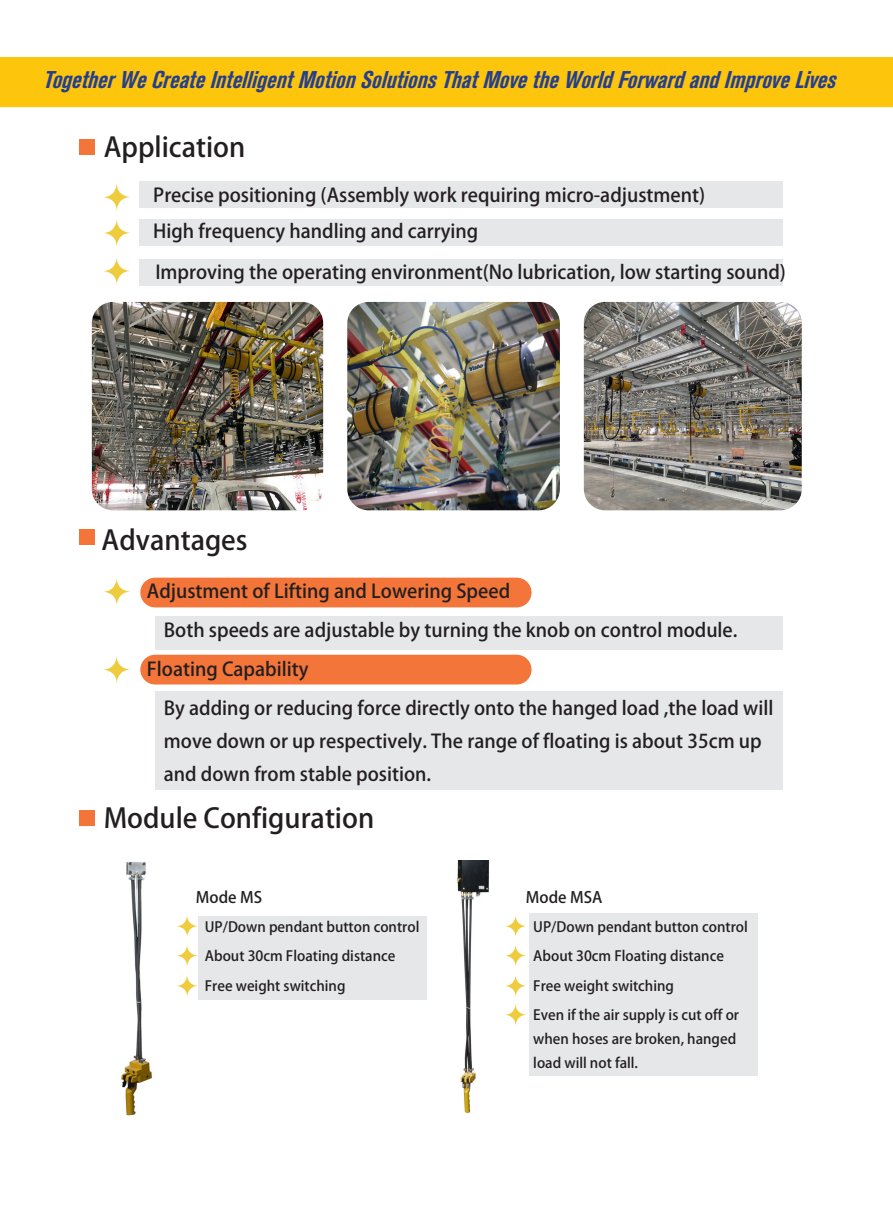
<style>
.page{position:relative;width:893px;height:1212px;background:#fff}
.page>*{position:absolute;margin:0;border:0;box-sizing:border-box;transform-origin:0 0}
.黄色框上的标题{font:27px "Adobe Heiti Std";color:#231f20}
.t1{font:italic 700 condensed 24px "Akzidenz Grotesk BQ";color:#253f8e}
.t2{font:18.9px "Adobe Heiti Std";color:#231f20}
.t3{font:15.6px "Adobe Heiti Std";color:#231f20}
.t4{font:14.1px "Adobe Heiti Std";color:#231f20}
</style>
<div class="page">
<div style="left:529px;top:913px;width:229px;height:163px;background:#e6e7e9"></div>
<div style="left:198px;top:916px;width:229px;height:84px;background:#e6e7e9"></div>
<div style="left:155px;top:692px;width:628px;height:98px;background:#e6e7e9"></div>
<div style="left:155px;top:616px;width:628px;height:33px;background:#e6e7e9"></div>
<div style="left:140px;top:655px;width:391px;height:29px;background:#f37539;border-radius:15px"></div>
<div style="left:0;top:57px;width:893px;height:50px;background:#fec50d"></div>
<div style="left:79px;top:139px;width:15px;height:15px;background:#f37539"></div>
<div style="left:140px;top:181px;width:643px;height:26px;background:#e6e7e9"></div>
<div style="left:139px;top:219px;width:644px;height:27px;background:#e6e7e9"></div>
<div style="left:140px;top:259px;width:643px;height:27px;background:#e6e7e9"></div>
<div style="left:79px;top:529px;width:15px;height:16px;background:#f37539"></div>
<div style="left:140px;top:578px;width:391px;height:29px;background:#f37539;border-radius:15px"></div>
<svg style="left:103px;top:183px;width:28px;height:28px"></svg>
<svg style="left:103px;top:219px;width:28px;height:28px"></svg>
<svg style="left:103px;top:257px;width:28px;height:28px"></svg>
<svg style="left:103px;top:578px;width:28px;height:28px"></svg>
<svg style="left:103px;top:655px;width:28px;height:29px"></svg>
<div style="left:79px;top:810px;width:15px;height:16px;background:#f37539"></div>
<svg style="left:176px;top:915px;width:22px;height:22px"></svg>
<svg style="left:176px;top:944px;width:22px;height:23px"></svg>
<svg style="left:176px;top:975px;width:22px;height:22px"></svg>
<svg style="left:504px;top:915px;width:23px;height:22px"></svg>
<svg style="left:504px;top:944px;width:23px;height:23px"></svg>
<svg style="left:504px;top:975px;width:23px;height:22px"></svg>
<svg style="left:504px;top:1003px;width:23px;height:23px"></svg>
<img style="left:121px;top:861px;width:31px;height:254px">
<img style="left:456px;top:860px;width:34px;height:254px">
<div style="left:482px;top:1093px;width:47px;height:38px;background:#fff"></div>
<img style="left:92px;top:302px;width:231px;height:208px">
<img style="left:347px;top:302px;width:213px;height:208px">
<img style="left:584px;top:302px;width:218px;height:208px">
<p class="t1" style="left:43px;top:66px;width:801px">TogetherWeCreateIntelligentMotionSolutionsThatMovetheWorldForwardandImproveLives</p>
<p class="黄色框上的标题" style="left:104px;top:131px;width:143px">Application</p>
<p class="t2" style="left:153px;top:184px;width:553px">Precise positioning (Assembly work requiring micro-adjustment)</p>
<p class="t2" style="left:153px;top:220px;width:326px">High frequency handling and carrying</p>
<p class="t2" style="left:155px;top:261px;width:632px">Improving the operating environment(No lubrication, low starting sound)</p>
<p class="黄色框上的标题" style="left:102px;top:524px;width:148px">Advantages</p>
<p class="t2" style="left:147px;top:580px;width:365px">Adjustment of Lifting and Lowering Speed</p>
<p class="t2" style="left:164px;top:619px;width:575px">Both speeds are adjustable by turning the knob on control module.</p>
<p class="t2" style="left:147px;top:658px;width:163px">Floating Capability</p>
<p class="t2" style="left:164px;top:697px;width:611px">By adding or reducing force directly onto the hanged load ,the load will</p>
<p class="t2" style="left:164px;top:730px;width:599px">move down or up respectively. The range of floating is about 35cm up</p>
<p class="t2" style="left:164px;top:763px;width:269px">and down from stable position.</p>
<p class="黄色框上的标题" style="left:104px;top:802px;width:272px">Module Configuration</p>
<p class="t3" style="left:196px;top:887px;width:68px">Mode MS</p>
<p class="t4" style="left:205px;top:918px;width:216px">UP/Down pendant button control</p>
<p class="t4" style="left:205px;top:947px;width:192px">About 30cm Floating distance</p>
<p class="t4" style="left:205px;top:978px;width:142px">Free weight switching</p>
<p class="t3" style="left:526px;top:887px;width:78px">Mode MSA</p>
<p class="t4" style="left:533px;top:918px;width:216px">UP/Down pendant button control</p>
<p class="t4" style="left:533px;top:947px;width:192px">About 30cm Floating distance</p>
<p class="t4" style="left:533px;top:978px;width:142px">Free weight switching</p>
<p class="t4" style="left:533px;top:1006px;width:207px">Even if the air supply is cut off or</p>
<p class="t4" style="left:533px;top:1030px;width:204px">when hoses are broken, hanged</p>
<p class="t4" style="left:533px;top:1054px;width:106px">load will not fall.</p>
</div>
